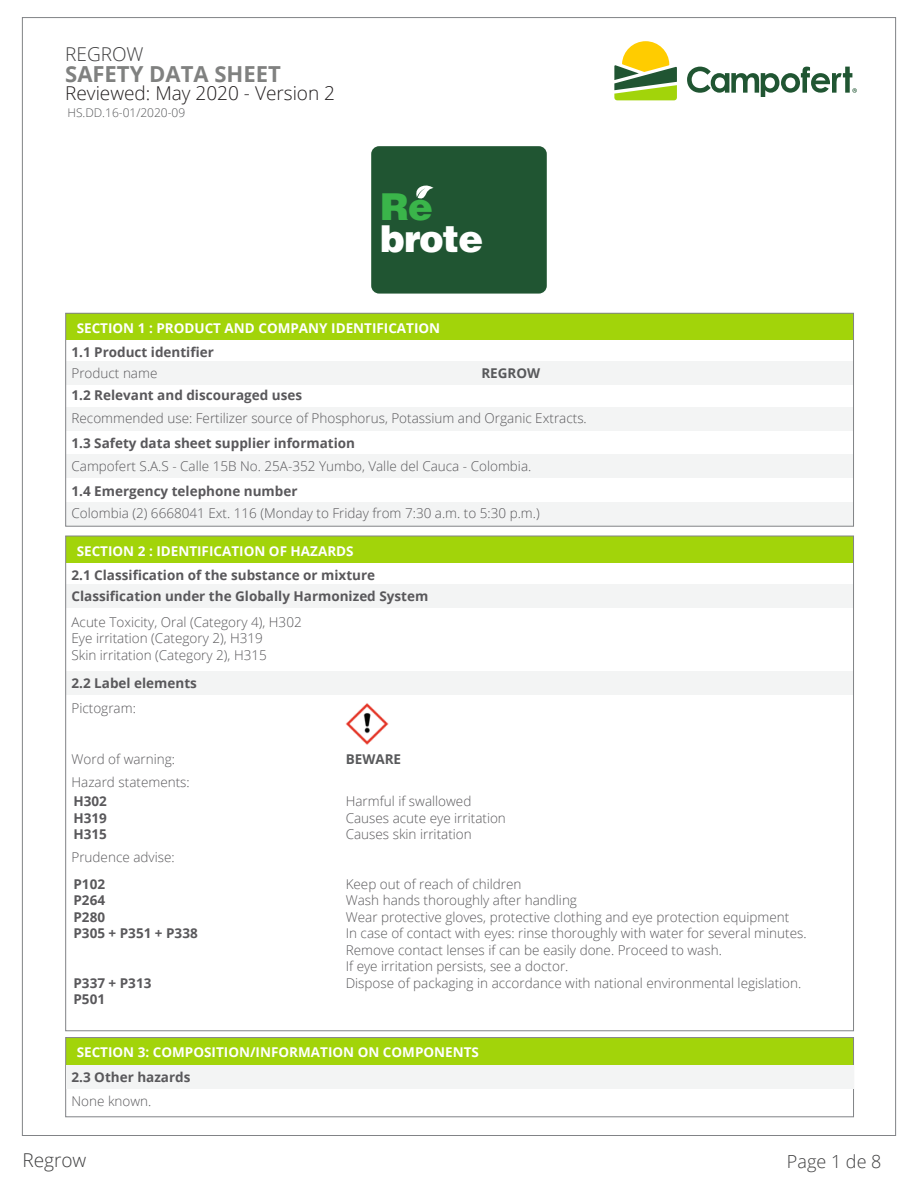
<style>
.page{position:relative;width:918px;height:1188px;background:#fff}
.page>*{position:absolute;margin:0;border:0;box-sizing:border-box;transform-origin:0 0}
.t1{font:900 37.2px "Helvetica";letter-spacing:-.025em;color:#fff}
.t2{font:900 37.2px "Helvetica";color:#3ab54a}
.t3{font:700 22.05px "Open Sans";color:#808180}
.t4{font:300 19.05px "Open Sans";color:#231f20}
.t5{font:300 19.05px "Open Sans";color:#3e3e3f}
.t6{font:300 18px "Open Sans";color:#3e3e3f}
.t7{font:300 13.5px/16.5px "Open Sans";color:#59585b}
.t8{font:700 13.5px/16.5px "Open Sans";color:#59585b}
.t9{font:700 13.5px "Open Sans";color:#fff}
.t10{font:700 13.5px "Open Sans";color:#58595b}
.t11{font:300 12px "Open Sans";color:#58595b}
</style>
<div class="page">
<div style="left:66px;top:362px;width:788px;height:23px;background:#f3f4f4"></div>
<div style="left:66px;top:407px;width:788px;height:24px;background:#f3f4f4"></div>
<div style="left:66px;top:455px;width:788px;height:23px;background:#f3f4f4"></div>
<div style="left:66px;top:502px;width:788px;height:24px;background:#f3f4f4"></div>
<div style="left:66px;top:313px;width:788px;height:27px;background:#a2d40a"></div>
<div style="left:66px;top:313px;width:788px;height:213px;border:1px solid #818386"></div>
<div style="left:66px;top:584px;width:788px;height:24px;background:#f3f4f4"></div>
<div style="left:66px;top:671px;width:788px;height:24px;background:#f3f4f4"></div>
<div style="left:66px;top:536px;width:788px;height:27px;background:#a2d40a"></div>
<svg style="left:614px;top:41px;width:63px;height:59px"></svg>
<svg style="left:687px;top:67px;width:170px;height:30px"></svg>
<img style="left:346px;top:703px;width:43px;height:42px">
<div style="left:66px;top:1038px;width:788px;height:27px;background:#a2d40a"></div>
<div style="left:66px;top:1037px;width:788px;height:80px;border:1px solid #818386"></div>
<div style="left:66px;top:1065px;width:788px;height:24px;background:#f3f4f4"></div>
<div style="left:371px;top:146px;width:176px;height:148px;background:#205532;border-radius:8px"></div>
<svg style="left:416px;top:185px;width:18px;height:14px"></svg>
<h3 class="t5" style="left:65px;top:41px;width:80px">REGROW</h3>
<h2 class="t3" style="left:65px;top:58px;width:217px">SAFETY DATA SHEET</h2>
<h3 class="t4" style="left:65px;top:80px;width:271px">Reviewed: May 2020 - Version 2</h3>
<p class="t11" style="left:67px;top:105px;width:119px">HS.DD.16-01/2020-09</p>
<h1 class="t2" style="left:380px;top:182px;width:54px">Re</h1>
<h1 class="t1" style="left:380px;top:214px;width:104px">brote</h1>
<p class="t9" style="left:77px;top:319px;width:365px">SECTION 1 : PRODUCT AND COMPANY IDENTIFICATION</p>
<p class="t8" style="left:71px;top:343px;width:144px">1.1 Product identifier</p>
<p class="t8" style="left:71px;top:387px;width:232px">1.2 Relevant and discouraged uses</p>
<p class="t8" style="left:71px;top:435px;width:285px">1.3 Safety data sheet supplier information</p>
<p class="t8" style="left:71px;top:483px;width:228px">1.4 Emergency telephone number</p>
<p class="t7" style="left:71px;top:365px;width:87px">Product name</p>
<p class="t10" style="left:481px;top:364px;width:60px">REGROW</p>
<p class="t7" style="left:71px;top:410px;width:517px">Recommended use: Fertilizer source of Phosphorus, Potassium and Organic Extracts.</p>
<p class="t7" style="left:71px;top:458px;width:461px">Campofert S.A.S - Calle 15B No. 25A-352 Yumbo, Valle del Cauca - Colombia.</p>
<p class="t7" style="left:71px;top:505px;width:470px">Colombia (2) 6668041 Ext. 116 (Monday to Friday from 7:30 a.m. to 5:30 p.m.)</p>
<p class="t9" style="left:77px;top:541px;width:279px">SECTION 2 : IDENTIFICATION OF HAZARDS</p>
<p class="t8" style="left:71px;top:566px;width:305px">2.1 Classification of the substance or mixture</p>
<p class="t8" style="left:71px;top:587px;width:358px">Classification under the Globally Harmonized System</p>
<p class="t7" style="left:71px;top:613px;width:232px">Acute Toxicity, Oral (Category 4), H302<br>Eye irritation (Category 2), H319<br>Skin irritation (Category 2), H315</p>
<p class="t8" style="left:71px;top:674px;width:127px">2.2 Label elements</p>
<p class="t7" style="left:71px;top:699px;width:66px">Pictogram:</p>
<p class="t7" style="left:71px;top:751px;width:105px">Word of warning:</p>
<p class="t10" style="left:346px;top:750px;width:57px">BEWARE</p>
<p class="t7" style="left:71px;top:774px;width:120px">Hazard statements:</p>
<p class="t8" style="left:74px;top:793px;width:35px;text-align:justify">H302<br>H319<br>H315</p>
<p class="t8" style="left:74px;top:875px;width:126px">P102<br>P264<br>P280<br>P305 + P351 + P338</p>
<p class="t8" style="left:74px;top:974px;width:79px">P337 + P313<br>P501</p>
<p class="t7" style="left:71px;top:849px;width:105px">Prudence advise:</p>
<p class="t7" style="left:346px;top:793px;width:162px">Harmful if swallowed<br>Causes acute eye irritation<br>Causes skin irritation</p>
<p class="t7" style="left:346px;top:875px;width:462px">Keep out of reach of children<br>Wash hands thoroughly after handling<br>Wear protective gloves, protective clothing and eye protection equipment<br>In case of contact with eyes: rinse thoroughly with water for several minutes.<br>Remove contact lenses if can be easily done. Proceed to wash.<br>If eye irritation persists, see a doctor.<br>Dispose of packaging in accordance with national environmental legislation.</p>
<p class="t9" style="left:77px;top:1043px;width:404px">SECTION 3: COMPOSITION/INFORMATION ON COMPONENTS</p>
<p class="t8" style="left:71px;top:1068px;width:121px">2.3 Other hazards</p>
<p class="t7" style="left:71px;top:1093px;width:81px">None known.</p>
<h3 class="t5" style="left:22px;top:1148px;width:66px">Regrow</h3>
<h3 class="t6" style="left:787px;top:1149px;width:96px">Page 1 de 8</h3>
</div>
